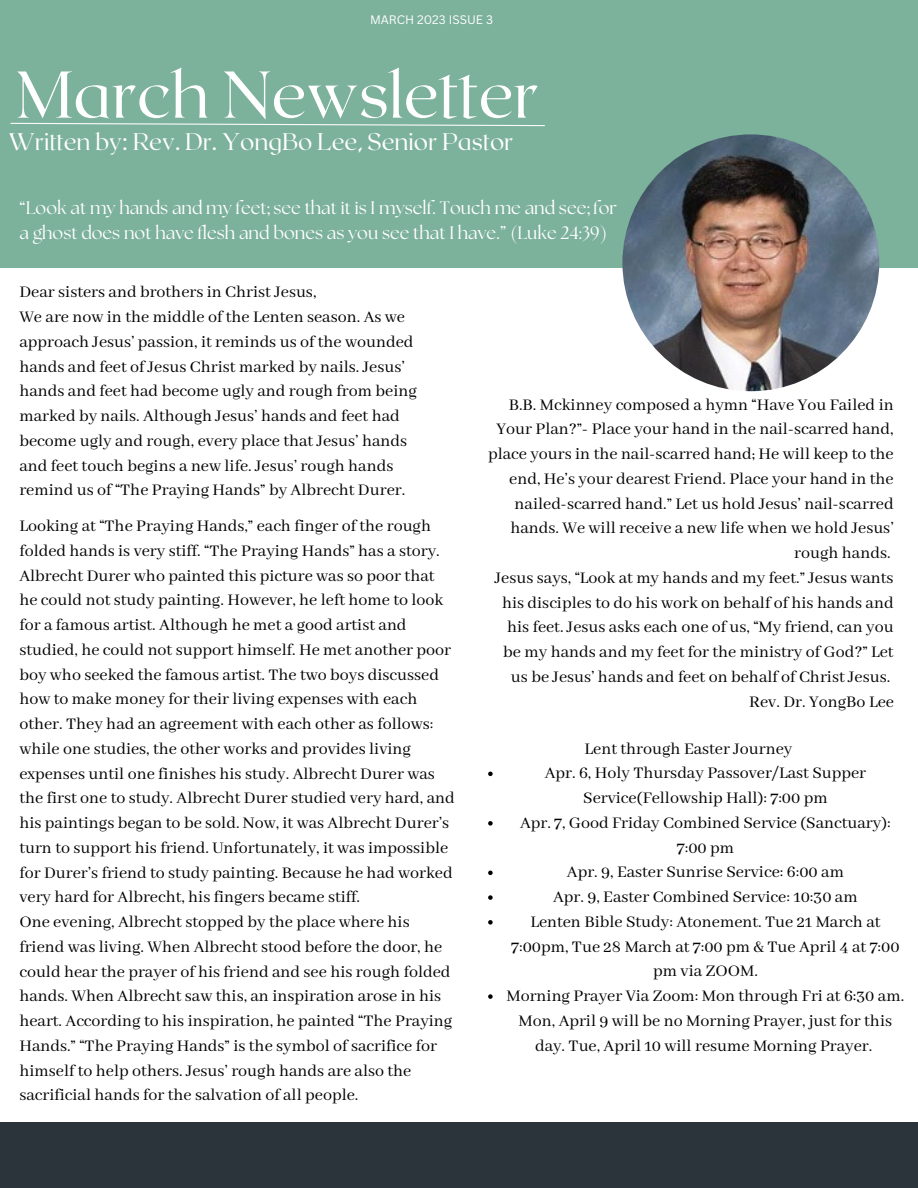
<style>
.page{position:relative;width:918px;height:1188px;background:#fff}
.page>*{position:absolute;margin:0;border:0;box-sizing:border-box;transform-origin:0 0}
.t1{font:300 66px "Roxborough CF";color:#fff}
.t2{font:300 24px "Roxborough CF";color:#fff}
.t3{font:18px/24.8px "Abhaya Libre";color:#000}
.t4{font:18px/24.8px "The Seasons";color:#fff}
.t5{font:12px "Canva Sans";color:#fff}
</style>
<div class="page">
<div style="left:0;top:0;width:918px;height:268px;background:#7cb19b"></div>
<img style="left:622px;top:134px;width:257px;height:257px;border-radius:50%">
<div style="left:0;top:1122px;width:918px;height:66px;background:#2c343b"></div>
<svg style="left:488px;top:772px;width:5px;height:4px"></svg>
<svg style="left:488px;top:821px;width:5px;height:5px"></svg>
<svg style="left:488px;top:871px;width:5px;height:4px"></svg>
<svg style="left:488px;top:895px;width:5px;height:5px"></svg>
<svg style="left:488px;top:920px;width:5px;height:5px"></svg>
<svg style="left:488px;top:994px;width:5px;height:5px"></svg>
<svg style="left:10px;top:122px;width:535px;height:5px"></svg>
<p class="t5" style="left:370px;top:11px;width:124px">MARCH 2023 ISSUE 3</p>
<h1 class="t1" style="left:16px;top:52px;width:524px">March Newsletter</h1>
<h2 class="t2" style="left:9px;top:126px;width:506px">Written by: Rev. Dr. YongBo Lee, Senior Pastor</h2>
<p class="t4" style="left:19px;top:197px;width:599px">“Look at my hands and my feet; see that it is I myself. Touch me and see; for a ghost does not have flesh and bones as you see that I have.” (Luke 24:39)</p>
<p class="t3" style="left:19px;top:281px;width:399px">Dear sisters and brothers in Christ Jesus,<br>We are now in the middle of the Lenten season. As we approach Jesus’ passion, it reminds us of the wounded hands and feet of Jesus Christ marked by nails. Jesus’ hands and feet had become ugly and rough from being marked by nails. Although Jesus’ hands and feet had become ugly and rough, every place that Jesus’ hands and feet touch begins a new life. Jesus’ rough hands remind us of “The Praying Hands” by Albrecht Durer.</p>
<p class="t3" style="left:19px;top:514px;width:437px">Looking at “The Praying Hands,” each finger of the rough folded hands is very stiff. “The Praying Hands” has a story.<br>Albrecht Durer who painted this picture was so poor that he could not study painting. However, he left home to look for a famous artist. Although he met a good artist and studied, he could not support himself. He met another poor boy who seeked the famous artist. The two boys discussed how to make money for their living expenses with each other. They had an agreement with each other as follows: while one studies, the other works and provides living expenses until one finishes his study. Albrecht Durer was the first one to study. Albrecht Durer studied very hard, and his paintings began to be sold. Now, it was Albrecht Durer’s turn to support his friend. Unfortunately, it was impossible for Durer’s friend to study painting. Because he had worked very hard for Albrecht, his fingers became stiff.<br>One evening, Albrecht stopped by the place where his friend was living. When Albrecht stood before the door, he could hear the prayer of his friend and see his rough folded hands. When Albrecht saw this, an inspiration arose in his heart. According to his inspiration, he painted “The Praying Hands.” “The Praying Hands” is the symbol of sacrifice for himself to help others. Jesus’ rough hands are also the sacrificial hands for the salvation of all people.</p>
<p class="t3" style="left:488px;top:393px;width:408px;text-align:right">B.B. Mckinney composed a hymn “Have You Failed in Your Plan?”- Place your hand in the nail-scarred hand, place yours in the nail-scarred hand; He will keep to the end, He’s your dearest Friend. Place your hand in the nailed-scarred hand.” Let us hold Jesus’ nail-scarred hands. We will receive a new life when we hold Jesus’ rough hands.<br>Jesus says, “Look at my hands and my feet.” Jesus wants his disciples to do his work on behalf of his hands and his feet. Jesus asks each one of us, “My friend, can you be my hands and my feet for the ministry of God?” Let us be Jesus’ hands and feet on behalf of Christ Jesus.<br>Rev. Dr. YongBo Lee</p>
<p class="t3" style="left:585px;top:737px;width:209px">Lent through Easter Journey</p>
<p class="t3" style="left:506px;top:761px;width:399px;text-align:center">Apr. 6, Holy Thursday Passover/Last Supper Service(Fellowship Hall): 7:00 pm<br>Apr. 7, Good Friday Combined Service (Sanctuary):<br>7:00 pm<br>Apr. 9, Easter Sunrise Service: 6:00 am<br>Apr. 9, Easter Combined Service: 10:30 am<br>Lenten Bible Study: Atonement. Tue 21 March at 7:00pm, Tue 28 March at 7:00 pm &amp; Tue April 4 at 7:00 pm via ZOOM.<br>Morning Prayer Via Zoom: Mon through Fri at 6:30 am.<br>Mon, April 9 will be no Morning Prayer, just for this day. Tue, April 10 will resume Morning Prayer.</p>
</div>
